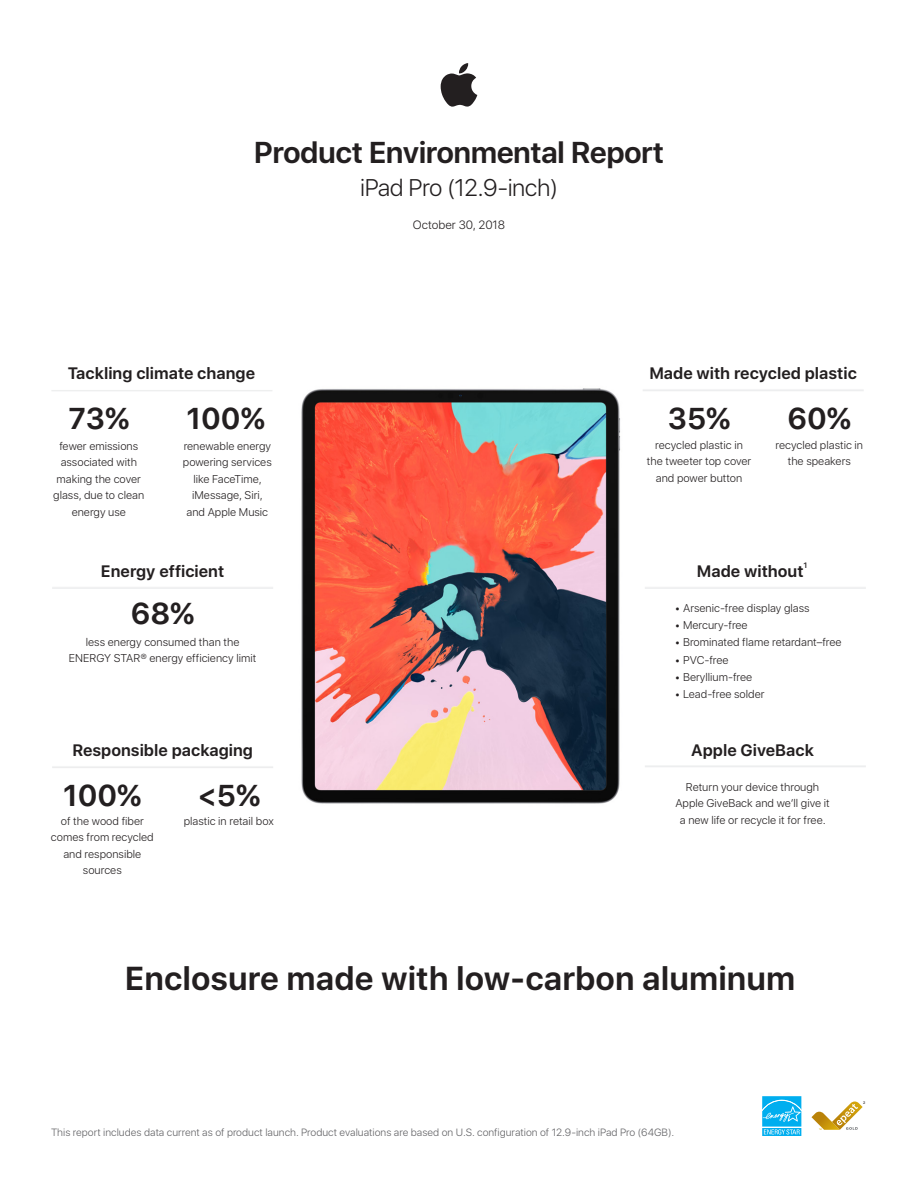
<style>
.page{position:relative;width:918px;height:1188px;background:#fff}
.page>*{position:absolute;margin:0;border:0;box-sizing:border-box;transform-origin:0 0}
.t1{font:600 33px "SF Hello";color:#231f20}
.t2{font:600 30px "SF Hello";letter-spacing:-.02em;color:#231f20}
.t3{font:300 24px "SF Hello";letter-spacing:-.02em;color:#231f20}
.t4{font:600 16.5px "SF Hello";color:#231f20}
.t5{font:300 12px "SF Hello";color:#231f20}
.t6{font:300 11.25px/16.5px "SF Hello";color:#231f20;text-align:center}
.t7{font:300 10.5px "SF Hello";color:#616164}
.Body_copy{font:300 7.5px "SF Hello";color:#231f20}
.s1{font-weight:300}
</style>
<div class="page">
<img style="left:301px;top:388px;width:320px;height:416px">
<hr style="left:643px;top:389px;width:221px;height:2px;background:#dcdddf">
<hr style="left:52px;top:587px;width:221px;height:2px;background:#dcdddf">
<hr style="left:52px;top:766px;width:221px;height:2px;background:#dcdddf">
<svg style="left:441px;top:63px;width:36px;height:44px"></svg>
<svg style="left:762px;top:1096px;width:40px;height:40px;background:#33bef2"></svg>
<svg style="left:811px;top:1102px;width:52px;height:28px"></svg>
<hr style="left:51px;top:389px;width:221px;height:2px;background:#dcdddf">
<hr style="left:645px;top:587px;width:221px;height:2px;background:#dcdddf">
<hr style="left:645px;top:765px;width:221px;height:2px;background:#dcdddf">
<p class="t2" style="left:254px;top:131px;width:411px">Product Environmental Report</p>
<p class="t4" style="left:68px;top:362px;width:189px">Tackling climate change</p>
<p class="t2" style="left:68px;top:397px;width:62px">73%</p>
<p class="t6" style="left:53px;top:437px;width:93px">fewer emissions associated with making the cover glass, due to clean energy use</p>
<p class="t2" style="left:186px;top:397px;width:80px">100%</p>
<p class="t6" style="left:183px;top:437px;width:90px">renewable energy powering services like FaceTime, iMessage, Siri, and Apple Music</p>
<p class="t4" style="left:101px;top:559px;width:125px">Energy efficient</p>
<p class="t2" style="left:131px;top:592px;width:65px">68%</p>
<p class="t6" style="left:69px;top:633px;width:189px">less energy consumed than the<br>ENERGY STAR® energy efficiency limit</p>
<p class="t4" style="left:72px;top:739px;width:182px">Responsible packaging</p>
<p class="t2" style="left:63px;top:774px;width:80px">100%</p>
<p class="t6" style="left:51px;top:812px;width:104px">of the wood fiber comes from recycled and responsible sources</p>
<p class="t2" style="left:197px;top:774px;width:65px">&lt;5%</p>
<p class="t6" style="left:184px;top:812px;width:92px">plastic in retail box</p>
<p class="t3" style="left:360px;top:171px;width:199px">iPad Pro (12.9-inch)</p>
<p class="t5" style="left:413px;top:216px;width:94px">October 30, 2018</p>
<p class="t4" style="left:649px;top:362px;width:209px">Made with recycled plastic</p>
<p class="t2" style="left:668px;top:397px;width:64px">35%</p>
<p class="t6" style="left:647px;top:436px;width:106px">recycled plastic in the tweeter top cover and power button</p>
<p class="t2" style="left:787px;top:397px;width:65px">60%</p>
<p class="t6" style="left:775px;top:436px;width:89px">recycled plastic in the speakers</p>
<p class="t4" style="left:697px;top:559px;width:112px">Made without<span class="s1">¹</span></p>
<p class="t6" style="left:675px;top:599px;width:136px">• Arsenic-free display glass</p>
<p class="t6" style="left:675px;top:616px;width:74px">• Mercury-free</p>
<p class="t6" style="left:675px;top:634px;width:168px">• Brominated flame retardant–free</p>
<p class="t6" style="left:675px;top:651px;width:55px">• PVC-free</p>
<p class="t6" style="left:675px;top:668px;width:79px">• Beryllium-free</p>
<p class="t6" style="left:675px;top:685px;width:91px">• Lead-free solder</p>
<p class="t4" style="left:691px;top:739px;width:124px">Apple GiveBack</p>
<p class="t6" style="left:675px;top:778px;width:156px">Return your device through<br>Apple GiveBack and we’ll give it a new life or recycle it for free.</p>
<p class="t1" style="left:125px;top:955px;width:672px">Enclosure made with low-carbon aluminum</p>
<p class="t7" style="left:51px;top:1125px;width:625px">This report includes data current as of product launch. Product evaluations are based on U.S. configuration of 12.9-inch iPad Pro (64GB).</p>
<p class="Body_copy" style="left:863px;top:1100px;width:4px">²</p>
</div>
